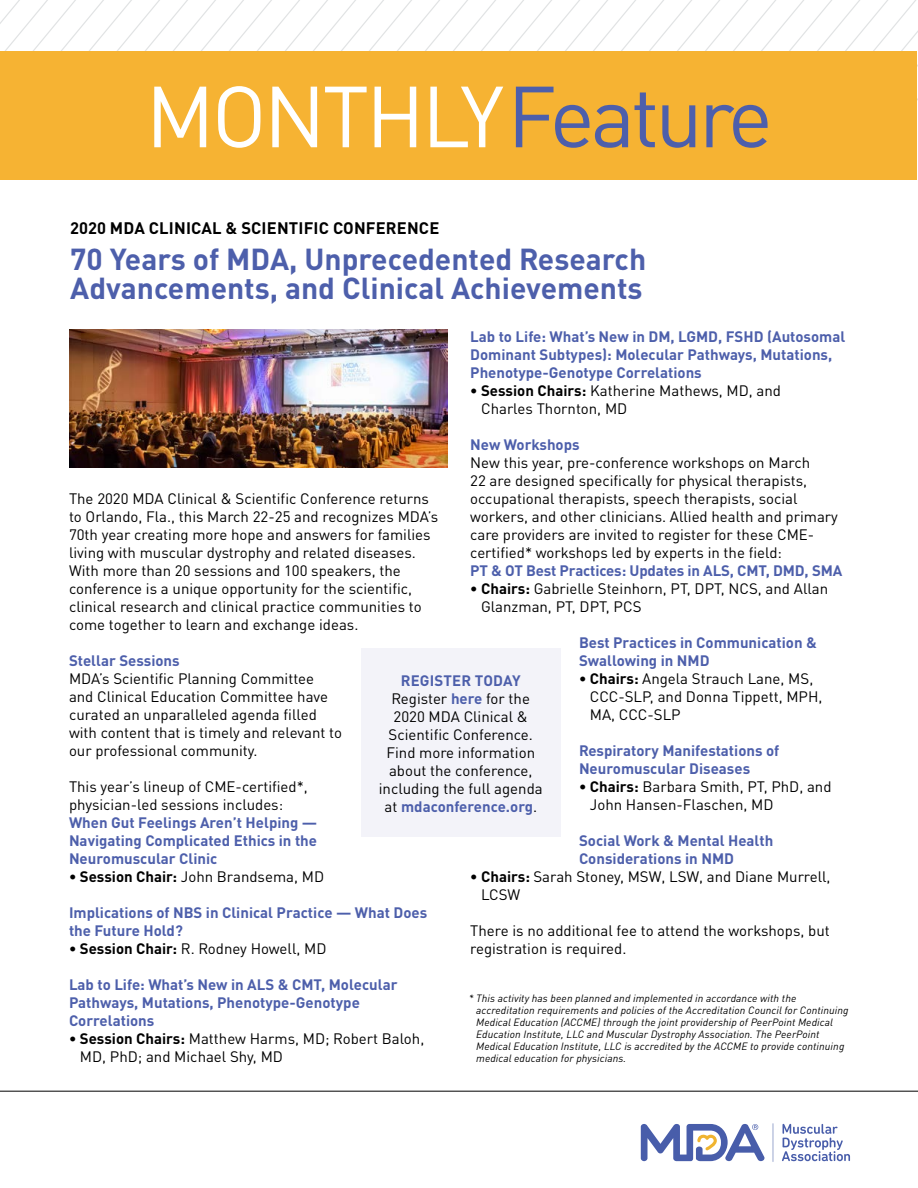
<style>
.page{position:relative;width:918px;height:1188px;background:#fff}
.page>*{position:absolute;margin:0;border:0;box-sizing:border-box;transform-origin:0 0}
.t1{font:85.2px "DINOT";letter-spacing:-.05em;color:#fff}
.t2{font:34.2px/41px "DINOT";letter-spacing:-.03em;color:#505fab}
.t3{font:700 30px/28.5px "DINOT";color:#4d5fab}
.t4{font:700 16.5px "DINOT";letter-spacing:.01em;color:#000}
.t5{font:15px/18px "DINOT";color:#000}
.t6{font:700 15px/18px "DINOT";color:#4d5fab}
.t7{font:italic 10.5px/12px "DINOT";letter-spacing:.01em;color:#000}
.s1{color:#4d5fab}
.s2{font-weight:700}
.s3{font-weight:700;color:#4d5fab}
</style>
<div class="page">
<svg style="left:0;top:0;width:918px;height:108px"></svg>
<div style="left:1px;top:51px;width:916px;height:128px;background:#f6b333"></div>
<svg style="left:772px;top:1123px;width:2px;height:39px"></svg>
<svg style="left:782px;top:1124px;width:68px;height:37px"></svg>
<svg style="left:641px;top:1124px;width:123px;height:37px"></svg>
<hr style="left:0;top:1091px;width:918px;height:1px;background:#000">
<img style="left:69px;top:329px;width:379px;height:139px">
<div style="left:362px;top:648px;width:199px;height:189px;background:#f3f3f9"></div>
<h1 class="t1" style="left:146px;top:63px;width:629px">MONTHLY<span class="s1">Feature</span></h1>
<p class="t4" style="left:70px;top:217px;width:371px">2020 MDA CLINICAL &amp; SCIENTIFIC CONFERENCE</p>
<h3 class="t3" style="left:70px;top:244px;width:578px">70 Years of MDA, Unprecedented Research<br>Advancements, and Clinical Achievements</h3>
<p class="t6" style="left:470px;top:327px;width:377px">Lab to Life: What’s New in DM, LGMD, FSHD (Autosomal<br>Dominant Subtypes): Molecular Pathways, Mutations,<br>Phenotype-Genotype Correlations</p>
<p class="t5" style="left:481px;top:381px;width:301px;text-indent:-11px"><span class="s2">• Session Chairs:</span> Katherine Mathews, MD, and<br>Charles Thornton, MD</p>
<p class="t6" style="left:470px;top:435px;width:111px">New Workshops</p>
<p class="t5" style="left:470px;top:453px;width:369px">New this year, pre-conference workshops on March<br>22 are designed specifically for physical therapists, occupational therapists, speech therapists, social workers, and other clinicians. Allied health and primary care providers are invited to register for these CME&shy;certified* workshops led by experts in the field:</p>
<p class="t6" style="left:470px;top:561px;width:374px">PT &amp; OT Best Practices: Updates in ALS, CMT, DMD, SMA</p>
<p class="t5" style="left:481px;top:579px;width:349px;text-indent:-11px"><span class="s2">• Chairs:</span> Gabrielle Steinhorn, PT, DPT, NCS, and Allan<br>Glanzman, PT, DPT, PCS</p>
<p class="t6" style="left:579px;top:633px;width:239px">Best Practices in Communication &amp;<br>Swallowing in NMD</p>
<p class="t5" style="left:590px;top:669px;width:234px;text-indent:-11px"><span class="s2">• Chairs:</span> Angela Strauch Lane, MS,<br>CCC-SLP, and Donna Tippett, MPH,<br>MA, CCC-SLP</p>
<p class="t6" style="left:579px;top:741px;width:202px">Respiratory Manifestations of<br>Neuromuscular Diseases</p>
<p class="t5" style="left:590px;top:777px;width:243px;text-indent:-11px"><span class="s2">• Chairs:</span> Barbara Smith, PT, PhD, and<br>John Hansen-Flaschen, MD</p>
<p class="t6" style="left:579px;top:831px;width:196px">Social Work &amp; Mental Health<br>Considerations in NMD</p>
<p class="t5" style="left:481px;top:867px;width:351px;text-indent:-11px"><span class="s2">• Chairs:</span> Sarah Stoney, MSW, LSW, and Diane Murrell,<br>LCSW</p>
<p class="t5" style="left:470px;top:921px;width:361px">There is no additional fee to attend the workshops, but registration is required.</p>
<h2 class="t2" style="left:68px;top:231px;width:801px">Insights and observations from a national survey<br>of adults and families living with neuromuscular disease</h2>
<p class="t5" style="left:69px;top:489px;width:371px">The 2020 MDA Clinical &amp; Scientific Conference returns to Orlando, Fla., this March 22-25 and recognizes MDA’s 70th year creating more hope and answers for families living with muscular dystrophy and related diseases.<br>With more than 20 sessions and 100 speakers, the conference is a unique opportunity for the scientific, clinical research and clinical practice communities to come together to learn and exchange ideas.</p>
<p class="t6" style="left:69px;top:651px;width:112px">Stellar Sessions</p>
<p class="t5" style="left:69px;top:669px;width:275px">MDA’s Scientific Planning Committee and Clinical Education Committee have curated an unparalleled agenda filled with content that is timely and relevant to our professional community.</p>
<p class="t5" style="left:69px;top:777px;width:240px">This year’s lineup of CME-certified*, physician-led sessions includes:</p>
<p class="t6" style="left:69px;top:813px;width:250px;text-align:justify">When Gut Feelings Aren’t Helping — Navigating Complicated Ethics in the Neuromuscular Clinic</p>
<p class="t5" style="left:69px;top:867px;width:257px"><span class="s2">• Session Chair:</span> John Brandsema, MD</p>
<p class="t6" style="left:69px;top:903px;width:360px">Implications of NBS in Clinical Practice — What Does the Future Hold?</p>
<p class="t5" style="left:69px;top:939px;width:259px"><span class="s2">• Session Chair:</span> R. Rodney Howell, MD</p>
<p class="t6" style="left:69px;top:975px;width:330px">Lab to Life: What’s New in ALS &amp; CMT, Molecular<br>Pathways, Mutations, Phenotype-Genotype<br>Correlations</p>
<p class="t5" style="left:80px;top:1029px;width:346px;text-indent:-11px"><span class="s2">• Session Chairs:</span> Matthew Harms, MD; Robert Baloh,<br>MD, PhD; and Michael Shy, MD</p>
<p class="t5" style="left:379px;top:671px;width:165px;text-align:center"><span class="s3">REGISTER TODAY<br></span>Register <span class="s3">here</span> for the<br>2020 MDA Clinical &amp;<br>Scientific Conference.<br>Find more information about the conference, including the full agenda at <span class="s3">mdaconference.org</span>.</p>
<p class="t7" style="left:476px;top:992px;width:374px;text-indent:-7px">* This activity has been planned and implemented in accordance with the accreditation requirements and policies of the Accreditation Council for Continuing Medical Education (ACCME) through the joint providership of PeerPoint Medical Education Institute, LLC and Muscular Dystrophy Association. The PeerPoint Medical Education Institute, LLC is accredited by the ACCME to provide continuing medical education for physicians.</p>
</div>
